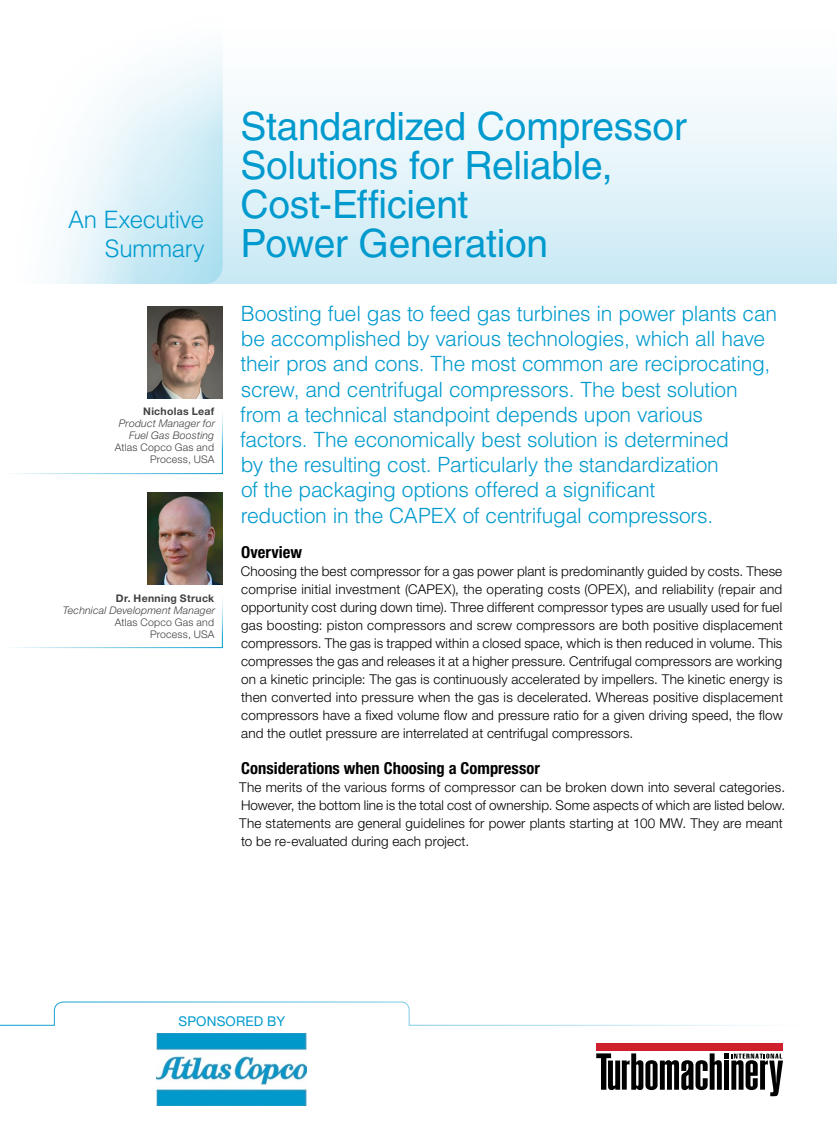
<style>
.page{position:relative;width:837px;height:1134px;background:#fff}
.page>*{position:absolute;margin:0;border:0;box-sizing:border-box;transform-origin:0 0}
.main_head{font:39px/39px "Helvetica LT Std";letter-spacing:-.01em;color:#009ace}
.t1{font:300 24px/28.8px "Helvetica LT Std";letter-spacing:-.015em;color:#009ace;text-align:right}
.main_subhead{font:300 21px/25.2px "Helvetica LT Std";letter-spacing:-.015em;color:#009ace}
.subhead_a{font:700 condensed 16.5px "Helvetica Neue LT Std";letter-spacing:.005em;color:#000}
.textnoindent{font:300 13.5px/18px "Helvetica Neue LT Std";letter-spacing:.01em;color:#000;text-align:justify}
.t2{font:13.5px "Helvetica Neue LT Std";letter-spacing:.015em;color:#009ace}
.mug_slug{font:italic 300 10.5px/12px "Helvetica Neue LT Std";letter-spacing:.02em;color:#414042;text-align:right}
.s1{font-weight:700;font-style:normal}
.s2{font-style:normal}
</style>
<div class="page">
<div style="left:0;top:0;width:837px;height:284px;background:linear-gradient(to bottom,#fff,#cceaf5)"></div>
<svg style="left:0;top:0;width:223px;height:284px"></svg>
<svg style="left:0;top:1001px;width:783px;height:105px"></svg>
<img style="left:148px;top:306px;width:75px;height:93px">
<img style="left:148px;top:492px;width:75px;height:93px">
<img style="left:157px;top:1034px;width:150px;height:71px">
<svg style="left:596px;top:1053px;width:187px;height:43px"></svg>
<div style="left:596px;top:1043px;width:187px;height:7px;background:#d0202e"></div>
<h2 class="t1" style="left:68px;top:205px;width:138px">An Executive<br>Summary</h2>
<p class="mug_slug" style="left:115px;top:406px;width:102px"><span class="s1">Nicholas Leaf<br></span>Product Manager for<br>Fuel Gas Boosting<br><span class="s2">Atlas Copco Gas and<br>Process, USA</span></p>
<p class="mug_slug" style="left:63px;top:592px;width:154px"><span class="s1">Dr. Henning Struck<br></span>Technical Development Manager<br><span class="s2">Atlas Copco Gas and<br>Process, USA</span></p>
<p class="main_head" style="left:240px;top:107px;width:448px">Standardized Compressor<br>Solutions for Reliable,<br>Cost-Efficient<br>Power Generation</p>
<p class="main_subhead" style="left:240px;top:301px;width:538px">Boosting fuel gas to feed gas turbines in power plants can be accomplished by various technologies, which all have their pros and cons. The most common are reciprocating, screw, and centrifugal compressors. The best solution from a technical standpoint depends upon various<br>factors. The economically best solution is determined<br>by the resulting cost. Particularly the standardization<br>of the packaging options offered a significant<br>reduction in the CAPEX of centrifugal compressors.</p>
<p class="subhead_a" style="left:241px;top:542px;width:62px">Overview</p>
<p class="textnoindent" style="left:241px;top:562px;width:544px">Choosing the best compressor for a gas power plant is predominantly guided by costs. These comprise initial investment (CAPEX), the operating costs (OPEX), and reliability (repair and opportunity cost during down time). Three different compressor types are usually used for fuel gas boosting: piston compressors and screw compressors are both positive displacement compressors. The gas is trapped within a closed space, which is then reduced in volume. This compresses the gas and releases it at a higher pressure. Centrifugal compressors are working on a kinetic principle: The gas is continuously accelerated by impellers. The kinetic energy is then converted into pressure when the gas is decelerated. Whereas positive displacement compressors have a fixed volume flow and pressure ratio for a given driving speed, the flow and the outlet pressure are interrelated at centrifugal compressors.</p>
<p class="subhead_a" style="left:241px;top:758px;width:300px">Considerations when Choosing a Compressor</p>
<p class="textnoindent" style="left:239px;top:778px;width:547px;text-align:left">The merits of the various forms of compressor can be broken down into several categories.<br>However, the bottom line is the total cost of ownership. Some aspects of which are listed below.<br>The statements are general guidelines for power plants starting at 100 MW. They are meant to be re-evaluated during each project.</p>
<p class="t2" style="left:178px;top:1013px;width:108px">SPONSORED BY</p>
</div>
